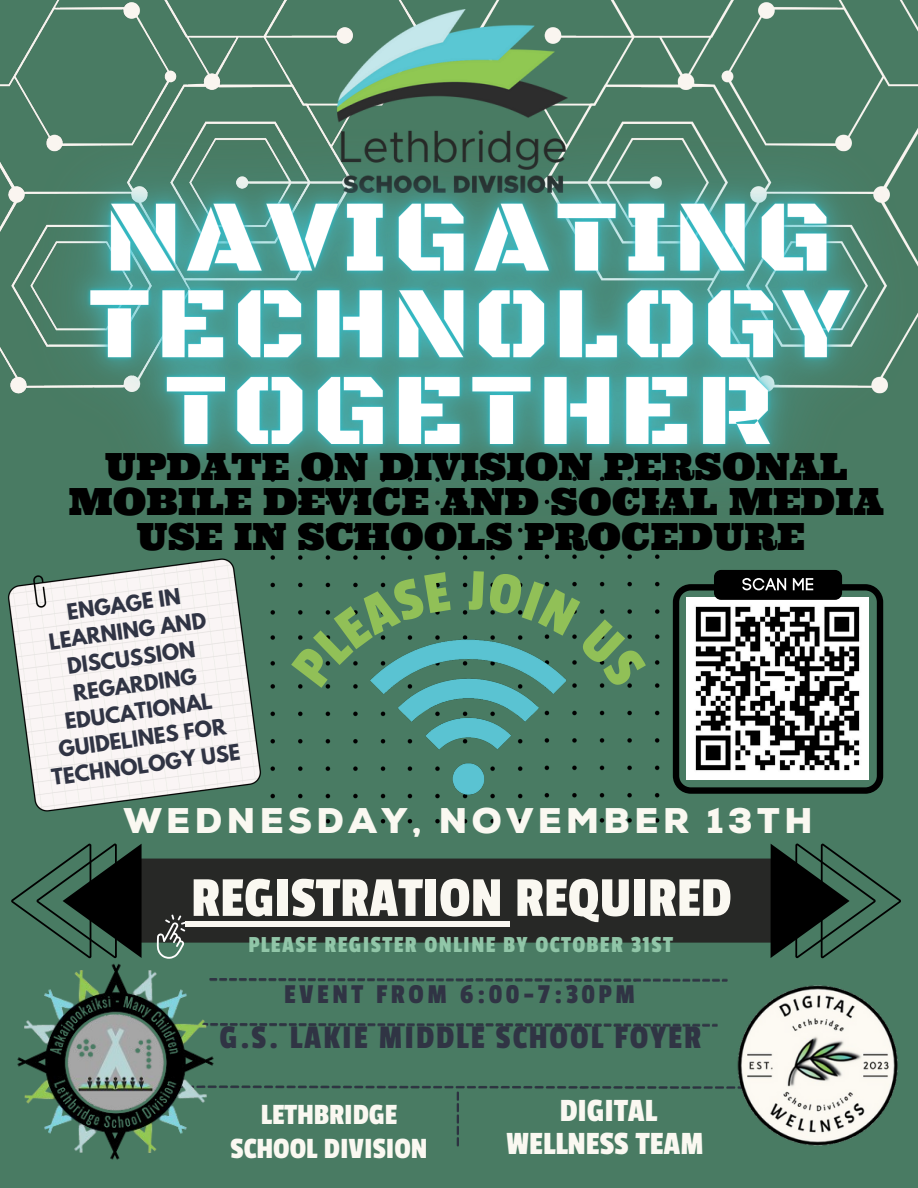
<style>
.page{position:relative;width:918px;height:1188px;background:#497b63}
.page>*{position:absolute;margin:0;border:0;box-sizing:border-box;transform-origin:0 0}
.t1{font:58.8px "Passion One";color:#faf8f1}
.t2{font:37.5px/34.8px "Ultra";color:#000;text-align:center}
.t3{font:900 35.7px "Nexa";letter-spacing:.13em;color:#faf8f1}
.t4{font:34.5px "Passion One";letter-spacing:.055em;color:#303444}
.t5{font:33.9px/32.7px "Passion One";color:#faf8f1;text-align:center}
.t6{font:30.75px/34.8px "Passion One";color:#faf8f1;text-align:center}
.t7{font:28.5px "Passion One";letter-spacing:.125em;color:#303444}
.t8{font:24px "Passion One";letter-spacing:.055em;color:#91c6a8}
.t9{font:700 19.65px/27px "League Spartan";color:#303444;text-align:center}
</style>
<div class="page">
<img style="left:36px;top:0;width:371px;height:37px">
<div style="left:142px;top:859px;width:629px;height:84px;background:#272826"></div>
<img style="left:220px;top:1024px;width:484px;height:3px">
<img style="left:219px;top:1085px;width:485px;height:62px">
<img style="left:491px;top:0;width:427px;height:37px">
<img style="left:704px;top:948px;width:194px;height:198px">
<img style="left:337px;top:9px;width:231px;height:28px">
<img style="left:17px;top:958px;width:201px;height:202px">
<img style="left:270px;top:634px;width:390px;height:190px">
<svg style="left:11px;top:844px;width:131px;height:114px"></svg>
<img style="left:10px;top:618px;width:251px;height:194px">
<svg style="left:157px;top:915px;width:29px;height:44px"></svg>
<div style="left:185px;top:921px;width:324px;height:6px;background:#faf8f1"></div>
<img style="left:172px;top:978px;width:592px;height:3px">
<svg style="left:673px;top:618px;width:210px;height:176px;background:#7d8280"></svg>
<svg style="left:771px;top:844px;width:130px;height:114px"></svg>
<img style="left:0;top:37px;width:918px;height:581px">
<svg style="left:291px;top:572px;width:160px;height:116px"></svg>
<svg style="left:468px;top:570px;width:180px;height:119px"></svg>
<p class="t2" style="left:69px;top:449px;width:817px">UPDATE ON DIVISION PERSONAL<br>MOBILE DEVICE AND SOCIAL MEDIA<br>USE IN SCHOOLS PROCEDURE</p>
<p class="t9" style="left:28px;top:606px;width:192px;rotate:-8deg">ENGAGE IN<br>LEARNING AND<br>DISCUSSION<br>REGARDING<br>EDUCATIONAL<br>GUIDELINES FOR<br>TECHNOLOGY USE</p>
<p class="t3" style="left:124px;top:800px;width:690px">WEDNESDAY, NOVEMBER 13TH</p>
<p class="t1" style="left:191px;top:867px;width:542px">REGISTRATION REQUIRED</p>
<p class="t8" style="left:248px;top:932px;width:426px">PLEASE REGISTER ONLINE BY OCTOBER 31ST</p>
<p class="t7" style="left:284px;top:979px;width:352px">EVENT FROM 6:00-7:30PM</p>
<p class="t4" style="left:219px;top:1019px;width:483px">G.S. LAKIE MIDDLE SCHOOL FOYER</p>
<p class="t6" style="left:231px;top:1097px;width:198px">LETHBRIDGE<br>SCHOOL DIVISION</p>
<p class="t5" style="left:506px;top:1095px;width:199px">DIGITAL<br>WELLNESS TEAM</p>
</div>
